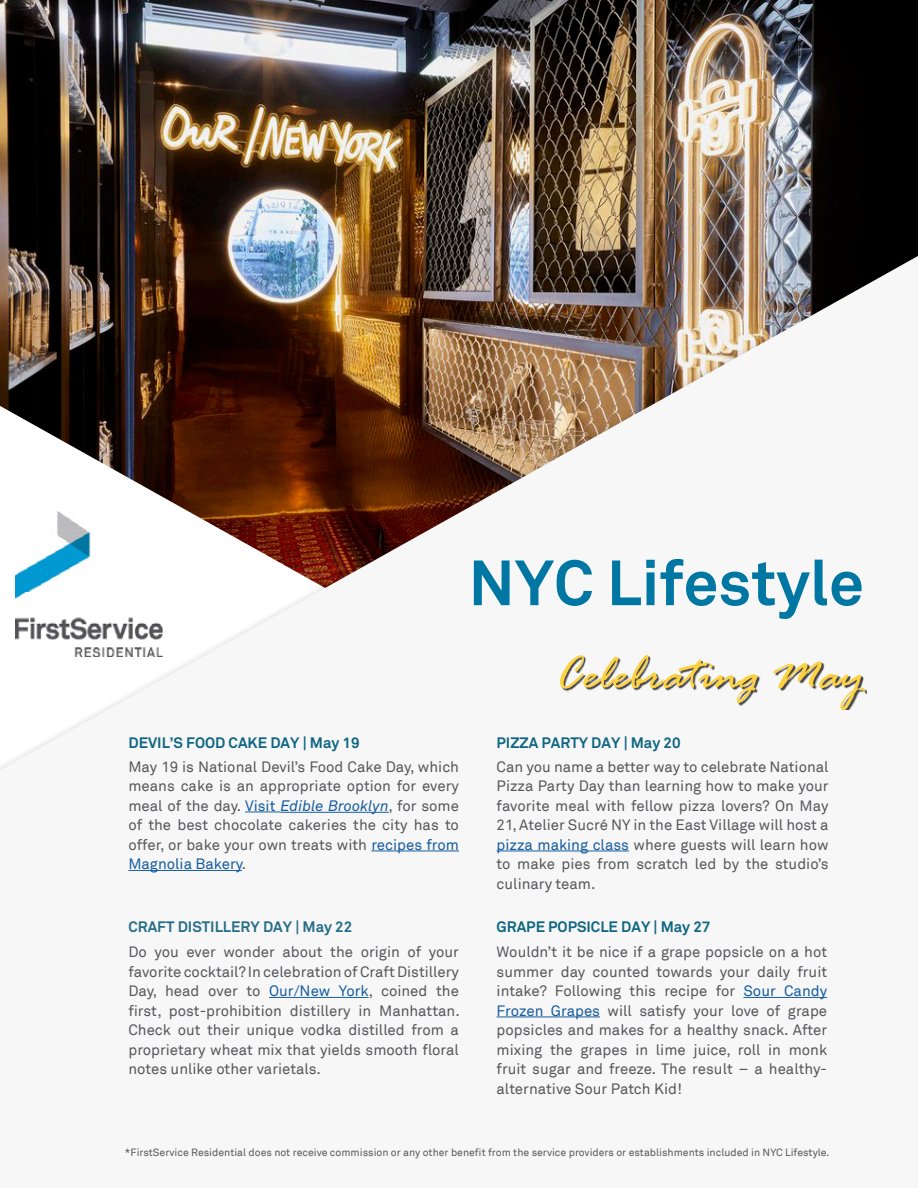
<style>
.page{position:relative;width:918px;height:1188px;background:#fff}
.page>*{position:absolute;margin:0;border:0;box-sizing:border-box;transform-origin:0 0}
.t1{font:700 63px "Akkurat";color:#0076a3}
.t2{font:italic 51px "Rage";color:#fcd240}
.t3{font:15px/19.5px "Akkurat";color:#57585a;text-align:justify}
.t4{font:700 15px "Akkurat";color:#0f6681}
.t5{font:700 15px "Akkurat";color:#266d87}
.t6{font:10.5px "Akkurat";color:#57585a}
.s1{color:#175d9e}
.s2{font-style:italic;color:#175d9e}
</style>
<div class="page">
<img style="left:0;top:0;width:918px;height:242px">
<img style="left:0;top:256px;width:918px;height:762px">
<img style="left:15px;top:512px;width:148px;height:144px">
<hr style="left:245px;top:812px;width:35px;height:1px;background:#175d9e">
<hr style="left:280px;top:812px;width:109px;height:1px;background:#175d9e">
<hr style="left:371px;top:851px;width:88px;height:1px;background:#175d9e">
<hr style="left:128px;top:870px;width:114px;height:1px;background:#175d9e">
<hr style="left:497px;top:851px;width:132px;height:1px;background:#175d9e">
<hr style="left:269px;top:997px;width:100px;height:1px;background:#175d9e">
<hr style="left:743px;top:997px;width:84px;height:1px;background:#175d9e">
<hr style="left:497px;top:1017px;width:103px;height:1px;background:#175d9e">
<div style="left:561px;top:656px;width:306px;height:54px;background:#231f20;opacity:.82"></div>
<p class="t1" style="left:469px;top:543px;width:397px">NYC Lifestyle</p>
<p class="t2" style="left:555px;top:647px;width:311px">Celebrating May</p>
<p class="t4" style="left:128px;top:734px;width:233px">DEVIL’S FOOD CAKE DAY | May 19</p>
<p class="t4" style="left:497px;top:734px;width:186px">PIZZA PARTY DAY | May 20</p>
<p class="t3" style="left:128px;top:757px;width:332px">May 19 is National Devil’s Food Cake Day, which means cake is an appropriate option for every meal of the day. <span class="s1">Visit</span> <span class="s2">Edible Brooklyn</span>, for some of the best chocolate cakeries the city has to offer, or bake your own treats with <span class="s1">recipes from Magnolia Bakery</span>.</p>
<p class="t3" style="left:497px;top:757px;width:333px">Can you name a better way to celebrate National Pizza Party Day than learning how to make your favorite meal with fellow pizza lovers? On May 21, Atelier Sucré NY in the East Village will host a <span class="s1">pizza making class</span> where guests will learn how to make pies from scratch led by the studio’s culinary team.</p>
<p class="t5" style="left:128px;top:917px;width:225px">CRAFT DISTILLERY DAY | May 22</p>
<p class="t4" style="left:497px;top:917px;width:215px">GRAPE POPSICLE DAY | May 27</p>
<p class="t3" style="left:128px;top:942px;width:333px">Do you ever wonder about the origin of your favorite cocktail? In celebration of Craft Distillery Day, head over to <span class="s1">Our/New York</span>, coined the first, post-prohibition distillery in Manhattan.<br>Check out their unique vodka distilled from a proprietary wheat mix that yields smooth floral notes unlike other varietals.</p>
<p class="t3" style="left:497px;top:942px;width:332px">Wouldn’t it be nice if a grape popsicle on a hot summer day counted towards your daily fruit intake? Following this recipe for <span class="s1">Sour Candy Frozen Grapes</span> will satisfy your love of grape popsicles and makes for a healthy snack. After mixing the grapes in lime juice, roll in monk fruit sugar and freeze. The result – a healthy&shy;alternative Sour Patch Kid!</p>
<p class="t6" style="left:125px;top:1147px;width:706px">*FirstService Residential does not receive commission or any other benefit from the service providers or establishments included in NYC Lifestyle.</p>
</div>
